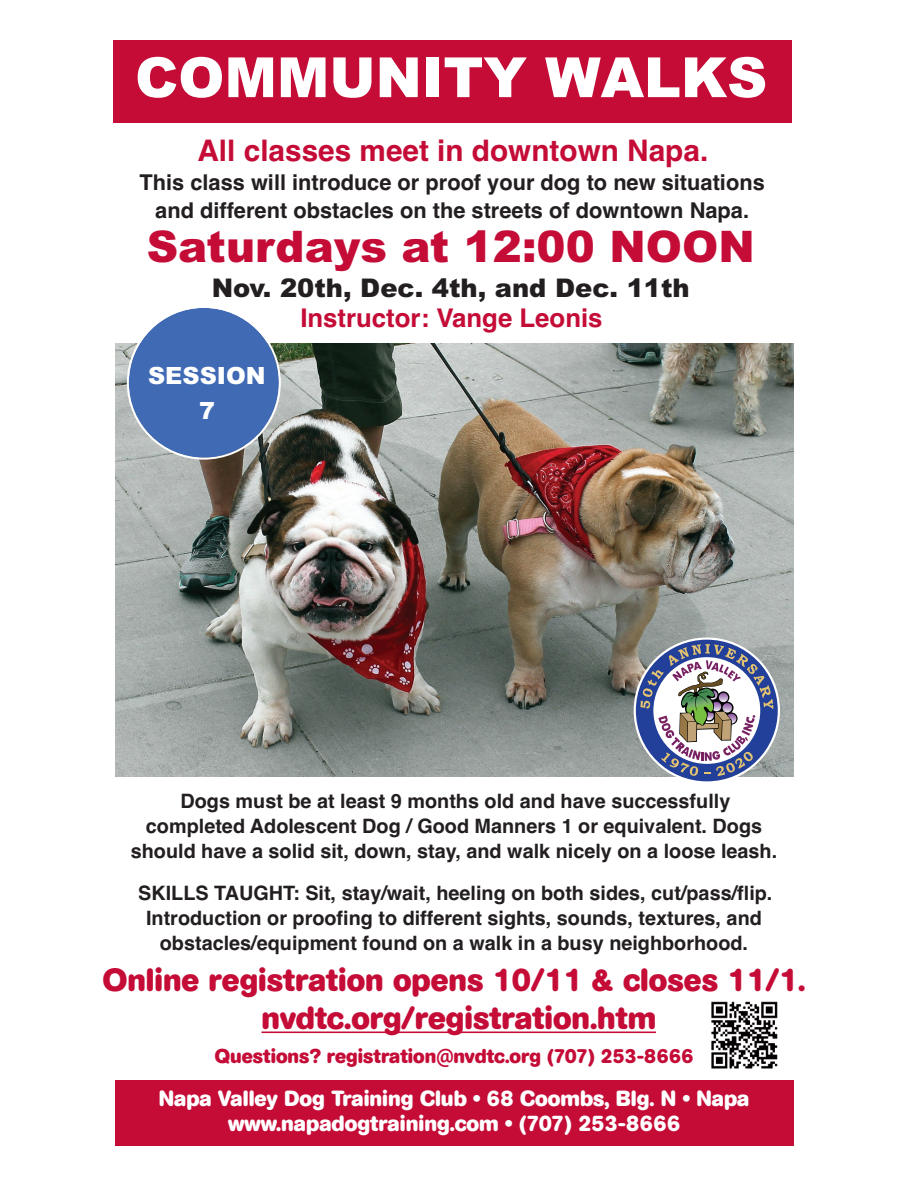
<style>
.page{position:relative;width:918px;height:1188px;background:#fff}
.page>*{position:absolute;margin:0;border:0;box-sizing:border-box;transform-origin:0 0}
.t1{font:900 55.5px "Arial";color:#fff}
.t2{font:900 43.5px "Arial";color:#c40c37}
.t3{font:700 31.65px/38px "AG Book Rounded";color:#c40c37;text-align:center}
.t4{font:700 29.7px "Helvetica";color:#c40c37}
.t5{font:900 25.8px "Arial";color:#231f20}
.t6{font:700 25.8px "Helvetica";color:#c40c37}
.t7{font:900 23.7px/34.5px "Arial";color:#fff;text-align:center}
.t8{font:700 21.75px/28.7px "Helvetica";color:#231f20;text-align:center}
.t9{font:700 21.75px/25.2px "AG Book Rounded";color:#fff;text-align:center}
.t10{font:700 19.8px/24.8px "Helvetica";color:#231f20;text-align:center}
.t11{font:700 19.8px "AG Book Rounded";color:#c40c37}
.s1{font-family:"Lucida Grande"}
</style>
<div class="page">
<div style="left:115px;top:1080px;width:678px;height:66px;background:#c40c37"></div>
<img style="left:711px;top:1001px;width:67px;height:68px">
<hr style="left:261px;top:1032px;width:395px;height:1px;background:#c40c37">
<div style="left:113px;top:40px;width:678px;height:83px;background:#c40c37"></div>
<img style="left:115px;top:343px;width:678px;height:434px">
<svg style="left:634px;top:637px;width:146px;height:145px"></svg>
<svg style="left:127px;top:308px;width:154px;height:152px;background:#6282b9"></svg>
<h1 class="t1" style="left:135px;top:46px;width:634px">COMMUNITY WALKS</h1>
<h3 class="t4" style="left:198px;top:133px;width:512px">All classes meet in downtown Napa.</h3>
<p class="t8" style="left:139px;top:168px;width:627px">This class will introduce or proof your dog to new situations and different obstacles on the streets of downtown Napa.</p>
<h2 class="t2" style="left:147px;top:221px;width:609px">Saturdays at 12:00 NOON</h2>
<h3 class="t5" style="left:212px;top:273px;width:479px">Nov. 20th, Dec. 4th, and Dec. 11th</h3>
<h3 class="t6" style="left:300px;top:303px;width:304px">Instructor: Vange Leonis</h3>
<p class="t7" style="left:148px;top:359px;width:119px">SESSION<br>7</p>
<p class="t10" style="left:131px;top:789px;width:648px">Dogs must be at least 9 months old and have successfully completed Adolescent Dog / Good Manners 1 or equivalent. Dogs should have a solid sit, down, stay, and walk nicely on a loose leash.</p>
<p class="t10" style="left:138px;top:881px;width:636px">SKILLS TAUGHT: Sit, stay/wait, heeling on both sides, cut/pass/flip.<br>Introduction or proofing to different sights, sounds, textures, and obstacles/equipment found on a walk in a busy neighborhood.</p>
<h3 class="t3" style="left:103px;top:964px;width:704px">Online registration opens 10/11 &amp; closes 11/1. nvdtc.org/registration.htm</h3>
<p class="t11" style="left:215px;top:1049px;width:480px">Questions? registration<span class="s1">@</span>nvdtc.org (707) 253-8666</p>
<p class="t9" style="left:159px;top:1088px;width:592px">Napa Valley Dog Training Club • 68 Coombs, Blg. N • Napa www.napadogtraining.com • (707) 253-8666</p>
</div>
